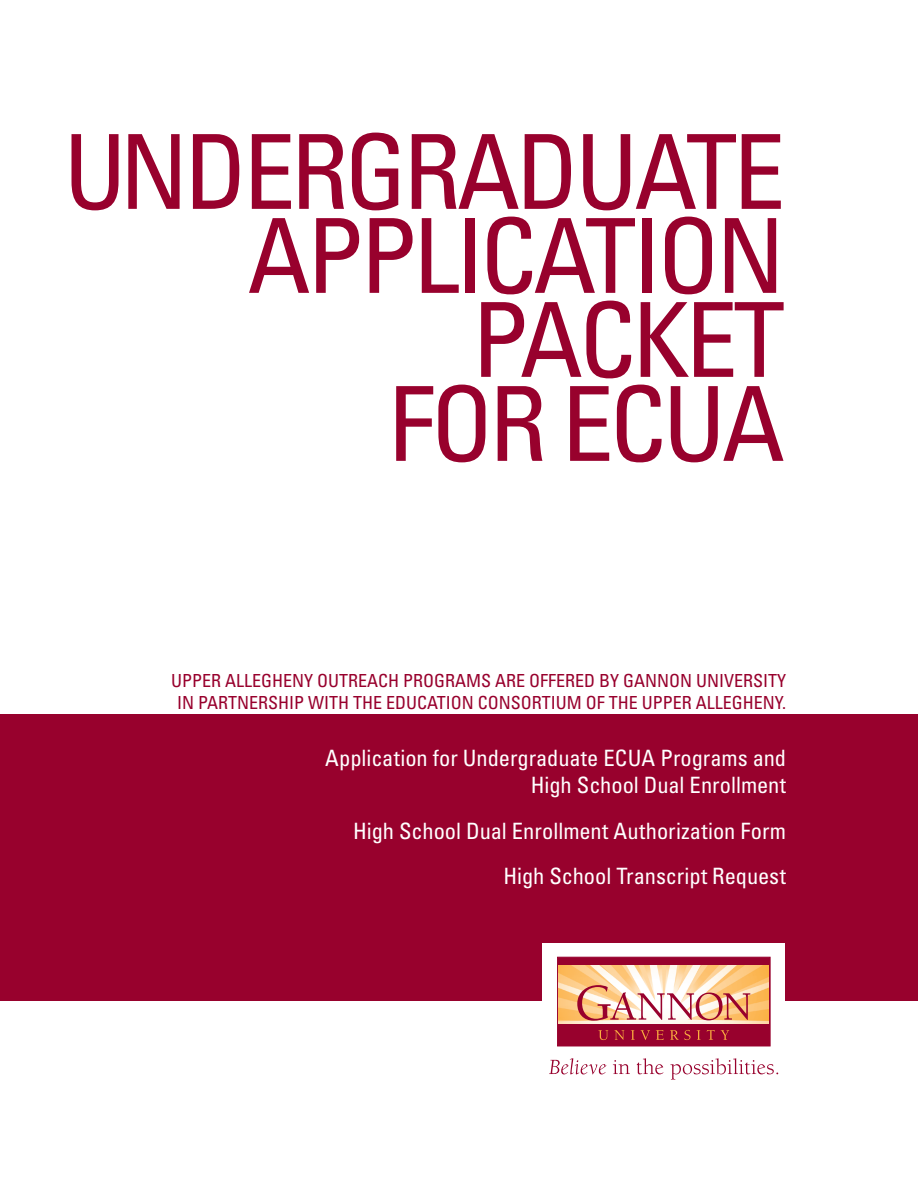
<style>
.page{position:relative;width:918px;height:1188px;background:#fff}
.page>*{position:absolute;margin:0;border:0;box-sizing:border-box;transform-origin:0 0}
.t1{font:condensed 103.5px/84px "Univers LT Std";letter-spacing:-.04em;color:#98012d;text-align:right}
.t2{font:condensed 22.5px/27px "Univers LT Std";color:#fff;text-align:right}
.text_rule_above{font:condensed 18px/21.6px "Univers LT Std";color:#98012d;text-align:center}
</style>
<div class="page">
<div style="left:0;top:715px;width:918px;height:286px;background:#98012d"></div>
<div style="left:542px;top:943px;width:243px;height:171px;background:#fff"></div>
<div style="left:557px;top:957px;width:213px;height:89px;background:#98012d;border:1px solid #98012d"></div>
<img style="left:559px;top:966px;width:210px;height:58px">
<svg style="left:577px;top:985px;width:173px;height:36px;background:#e9b6a1"></svg>
<svg style="left:598px;top:1030px;width:10px;height:10px"></svg>
<svg style="left:614px;top:1030px;width:10px;height:10px"></svg>
<svg style="left:631px;top:1030px;width:4px;height:10px"></svg>
<svg style="left:641px;top:1030px;width:9px;height:10px"></svg>
<svg style="left:656px;top:1030px;width:8px;height:10px"></svg>
<svg style="left:670px;top:1030px;width:21px;height:10px"></svg>
<svg style="left:697px;top:1030px;width:4px;height:10px"></svg>
<svg style="left:707px;top:1030px;width:8px;height:10px"></svg>
<svg style="left:721px;top:1030px;width:8px;height:10px"></svg>
<svg style="left:549px;top:1058px;width:57px;height:17px"></svg>
<svg style="left:613px;top:1060px;width:17px;height:14px"></svg>
<svg style="left:637px;top:1058px;width:26px;height:16px"></svg>
<svg style="left:670px;top:1058px;width:108px;height:22px"></svg>
<p class="t1" style="left:63px;top:129px;width:723px">UNDERGRADUATE<br>APPLICATION</p>
<p class="t1" style="left:472px;top:297px;width:315px">PACKET</p>
<p class="t1" style="left:389px;top:381px;width:398px">FOR ECUA</p>
<p class="text_rule_above" style="left:171px;top:670px;width:617px">UPPER ALLEGHENY OUTREACH PROGRAMS ARE OFFERED BY GANNON UNIVERSITY<br>IN PARTNERSHIP WITH THE EDUCATION CONSORTIUM OF THE UPPER ALLEGHENY.</p>
<p class="t2" style="left:325px;top:745px;width:463px">Application for Undergraduate ECUA Programs and<br>High School Dual Enrollment</p>
<p class="t2" style="left:353px;top:817px;width:435px">High School Dual Enrollment Authorization Form</p>
<p class="t2" style="left:503px;top:862px;width:284px">High School Transcript Request</p>
</div>
